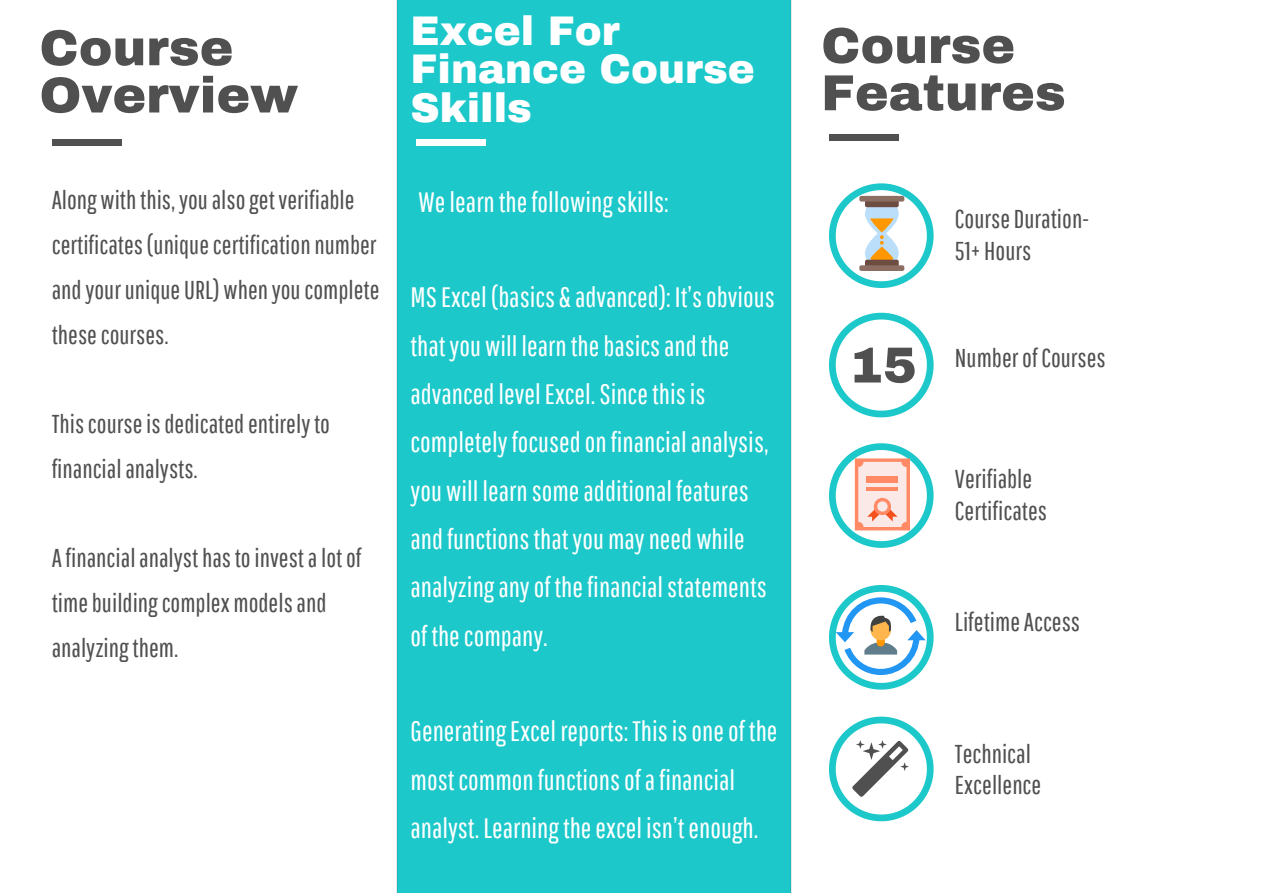
<style>
.page{position:relative;width:1262px;height:893px;background:#fff}
.page>*{position:absolute;margin:0;border:0;box-sizing:border-box;transform-origin:0 0}
.t1{font:900 50.55px/47.2px "Archivo";color:#505050}
.t2{font:900 40.5px/38.2px "Archivo";color:#fff}
.t3{font:28.05px/48.3px "Pathway Gothic One";color:#fff}
.t4{font:25.8px/45px "Pathway Gothic One";color:#505050}
</style>
<div class="page">
<div style="left:397px;top:0;width:393px;height:892px;background:#1cc8ca"></div>
<hr style="left:790px;top:0;width:2px;height:892px;background:#2e2e2e;opacity:.1">
<hr style="left:396px;top:0;width:1px;height:892px;background:#e9e9e9">
<div style="left:52px;top:139px;width:69px;height:7px;background:#505050"></div>
<div style="left:416px;top:139px;width:70px;height:7px;background:#fff"></div>
<div style="left:829px;top:134px;width:69px;height:7px;background:#505050"></div>
<svg style="left:829px;top:313px;width:104px;height:104px"></svg>
<svg style="left:829px;top:716px;width:104px;height:105px"></svg>
<svg style="left:829px;top:183px;width:104px;height:105px"></svg>
<div style="left:865px;top:260px;width:33px;height:11px;background:#6d4c41;border-radius:2px"></div>
<svg style="left:865px;top:196px;width:33px;height:11px"></svg>
<div style="left:859px;top:265px;width:45px;height:6px;background:#8d6e63;border-radius:2px"></div>
<div style="left:859px;top:196px;width:45px;height:5px;background:#8d6e63;border-radius:2px"></div>
<svg style="left:829px;top:443px;width:104px;height:105px"></svg>
<svg style="left:829px;top:585px;width:104px;height:104px"></svg>
<h1 class="t1" style="left:39px;top:24px;width:260px">Course<br>Overview</h1>
<p class="t4" style="left:52px;top:177px;width:329px">Along with this, you also get verifiable certificates (unique certification number and your unique URL) when you complete these courses.</p>
<p class="t4" style="left:52px;top:401px;width:280px">This course is dedicated entirely to financial analysts.</p>
<p class="t4" style="left:52px;top:534px;width:311px">A financial analyst has to invest a lot of time building complex models and analyzing them.</p>
<h2 class="t2" style="left:410px;top:12px;width:346px">Excel For<br>Finance Course<br>Skills</h2>
<p class="t3" style="left:418px;top:177px;width:252px">We learn the following skills:</p>
<p class="t3" style="left:410px;top:272px;width:366px">MS Excel (basics &amp; advanced): It’s obvious that you will learn the basics and the advanced level Excel. Since this is completely focused on financial analysis, you will learn some additional features and functions that you may need while analyzing any of the financial statements of the company.</p>
<p class="t3" style="left:410px;top:706px;width:368px">Generating Excel reports: This is one of the most common functions of a financial analyst. Learning the excel isn’t enough.</p>
<h1 class="t1" style="left:821px;top:22px;width:246px">Course<br>Features</h1>
<h1 class="t1" style="left:849px;top:341px;width:69px">15</h1>
<p class="t4" style="left:955px;top:203px;width:135px;line-height:31.5px">Course Duration-<br>51+ Hours</p>
<p class="t4" style="left:955px;top:334px;width:152px">Number of Courses</p>
<p class="t4" style="left:955px;top:462px;width:94px;line-height:31.5px">Verifiable<br>Certificates</p>
<p class="t4" style="left:955px;top:598px;width:127px">Lifetime Access</p>
<p class="t4" style="left:955px;top:737px;width:88px;line-height:31.5px">Technical<br>Excellence</p>
</div>
